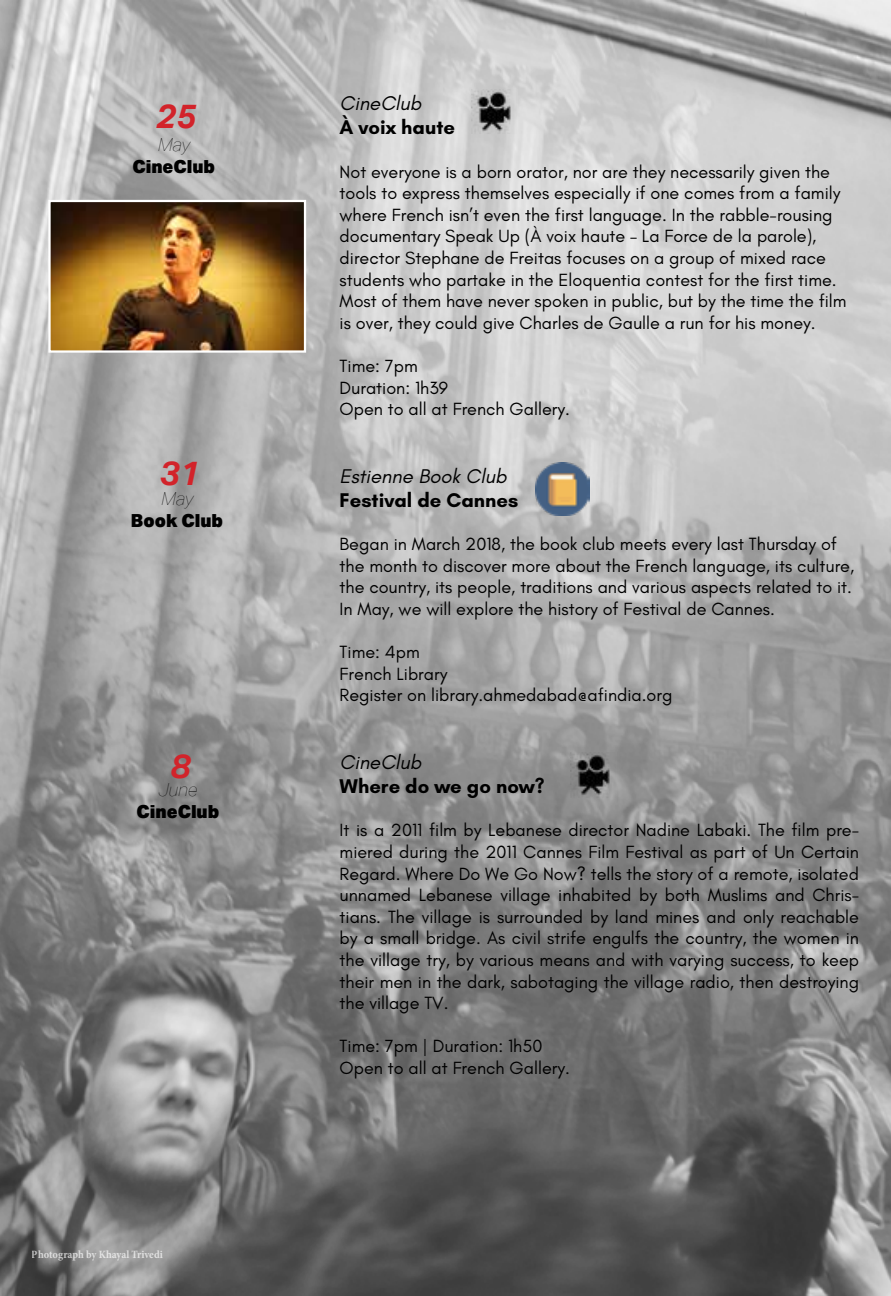
<style>
.page{position:relative;width:891px;height:1296px;background:#fff}
.page>*{position:absolute;margin:0;border:0;box-sizing:border-box;transform-origin:0 0}
.t1{font:italic 700 33.75px "Aktiv Grotesk";color:#d2232a}
.t2{font:700 20.25px "Glacial Indifference";color:#000}
.t3{font:italic 20.25px "Glacial Indifference";color:#000}
.t4{font:18px/21.6px "Glacial Indifference";color:#000}
.t5{font:900 18px "Aktiv Grotesk";color:#000}
.t6{font:italic 100 18px "Aktiv Grotesk";color:#000}
.t7{font:700 condensed 11.25px "Minion Pro";color:#fff}
</style>
<div class="page">
<img style="left:0;top:0;width:891px;height:1296px">
<img style="left:51px;top:203px;width:252px;height:147px">
<div style="left:48px;top:200px;width:258px;height:153px;border:2px solid #fff"></div>
<img style="left:472px;top:89px;width:45px;height:45px">
<img style="left:571px;top:753px;width:45px;height:44px">
<img style="left:535px;top:462px;width:54px;height:54px">
<h1 class="t1" style="left:156px;top:95px;width:41px">25</h1>
<p class="t6" style="left:158px;top:135px;width:33px">May</p>
<p class="t5" style="left:132px;top:155px;width:84px">CineClub</p>
<h1 class="t1" style="left:159px;top:452px;width:41px">31</h1>
<p class="t6" style="left:161px;top:489px;width:33px">May</p>
<p class="t5" style="left:131px;top:509px;width:94px">Book Club</p>
<h1 class="t1" style="left:170px;top:745px;width:21px">8</h1>
<p class="t6" style="left:158px;top:780px;width:41px">June</p>
<p class="t5" style="left:137px;top:800px;width:84px">CineClub</p>
<p class="t7" style="left:32px;top:1247px;width:133px">Photograph by Khayal Trivedi</p>
<p class="t3" style="left:340px;top:92px;width:83px">CineClub</p>
<p class="t2" style="left:340px;top:115px;width:117px">À voix haute</p>
<p class="t4" style="left:340px;top:161px;width:509px">Not everyone is a born orator, nor are they necessarily given the tools to express themselves especially if one comes from a family where French isn’t even the first language. In the rabble-rousing documentary Speak Up (À voix haute – La Force de la parole), director Stephane de Freitas focuses on a group of mixed race students who partake in the Eloquentia contest for the first time.<br>Most of them have never spoken in public, but by the time the film is over, they could give Charles de Gaulle a run for his money.</p>
<p class="t4" style="left:340px;top:355px;width:232px">Time: 7pm<br>Duration: 1h39<br>Open to all at French Gallery.</p>
<p class="t3" style="left:340px;top:465px;width:169px">Estienne Book Club</p>
<p class="t2" style="left:340px;top:488px;width:180px">Festival de Cannes</p>
<p class="t4" style="left:340px;top:534px;width:516px">Began in March 2018, the book club meets every last Thursday of the month to discover more about the French language, its culture, the country, its people, traditions and various aspects related to it.<br>In May, we will explore the history of Festival de Cannes.</p>
<p class="t4" style="left:340px;top:642px;width:334px">Time: 4pm<br>French Library<br>Register on library.ahmedabad@afindia.org</p>
<p class="t3" style="left:340px;top:751px;width:83px">CineClub</p>
<p class="t2" style="left:340px;top:774px;width:207px">Where do we go now?</p>
<p class="t4" style="left:340px;top:820px;width:521px;text-align:justify">It is a 2011 film by Lebanese director Nadine Labaki. The film pre&shy;miered during the 2011 Cannes Film Festival as part of Un Certain Regard. Where Do We Go Now? tells the story of a remote, isolated unnamed Lebanese village inhabited by both Muslims and Chris&shy;tians. The village is surrounded by land mines and only reachable by a small bridge. As civil strife engulfs the country, the women in the village try, by various means and with varying success, to keep their men in the dark, sabotaging the village radio, then destroying the village TV.</p>
<p class="t4" style="left:340px;top:1036px;width:232px">Time: 7pm | Duration: 1h50<br>Open to all at French Gallery.</p>
</div>
